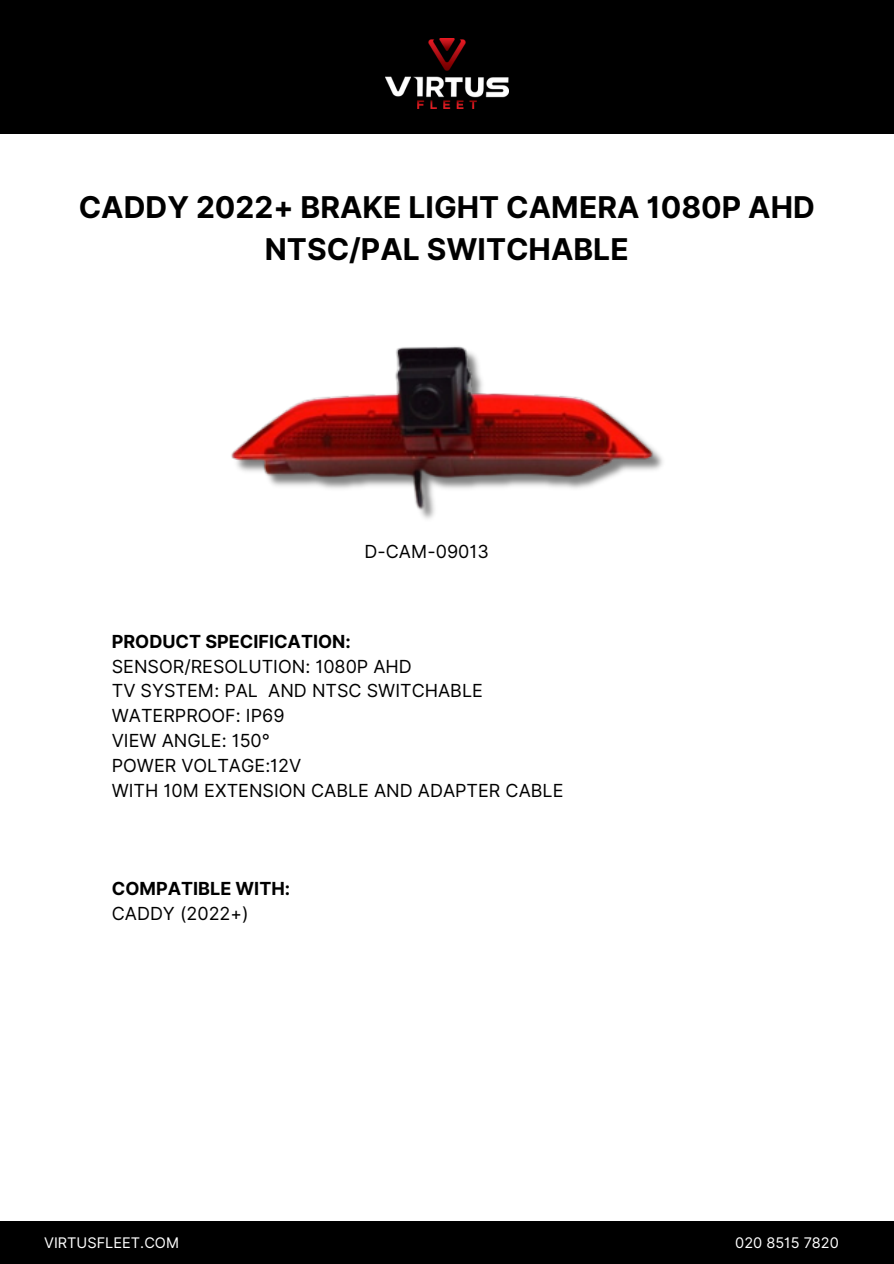
<style>
.page{position:relative;width:894px;height:1264px;background:#fff}
.page>*{position:absolute;margin:0;border:0;box-sizing:border-box;transform-origin:0 0}
.t1{font:700 30px/41.7px "Inter";color:#000;text-align:center}
.t2{font:18px/24.8px "Inter";color:#000}
.t3{font:700 18px/24.8px "Inter";color:#000}
.t4{font:14.55px "Inter";color:#fff}
.s1{font-weight:700}
.s2{font-weight:400}
</style>
<div class="page">
<div style="left:0;top:0;width:893px;height:133px;background:#000"></div>
<img style="left:385px;top:38px;width:123px;height:71px">
<div style="left:0;top:1220px;width:893px;height:43px;background:#000"></div>
<img style="left:231px;top:346px;width:432px;height:173px">
<p class="t1" style="left:79px;top:186px;width:737px">CADDY 2022+ BRAKE LIGHT CAMERA 1080P AHD<br>NTSC/PAL SWITCHABLE</p>
<h2 class="t2" style="left:364px;top:539px;width:126px">D-CAM-09013</h2>
<h2 class="t2" style="left:112px;top:629px;width:453px"><span class="s1">PRODUCT SPECIFICATION:<br></span>SENSOR/RESOLUTION: 1080P AHD<br>TV SYSTEM: PAL AND NTSC SWITCHABLE<br>WATERPROOF: IP69<br>VIEW ANGLE: 150°<br>POWER VOLTAGE:12V<br>WITH 10M EXTENSION CABLE AND ADAPTER CABLE</h2>
<h2 class="t3" style="left:112px;top:876px;width:180px">COMPATIBLE WITH:<br><span class="s2">CADDY (2022+)</span></h2>
<p class="t4" style="left:44px;top:1233px;width:137px">VIRTUSFLEET.COM</p>
<h1 class="t4" style="left:735px;top:1233px;width:105px">020 8515 7820</h1>
</div>
